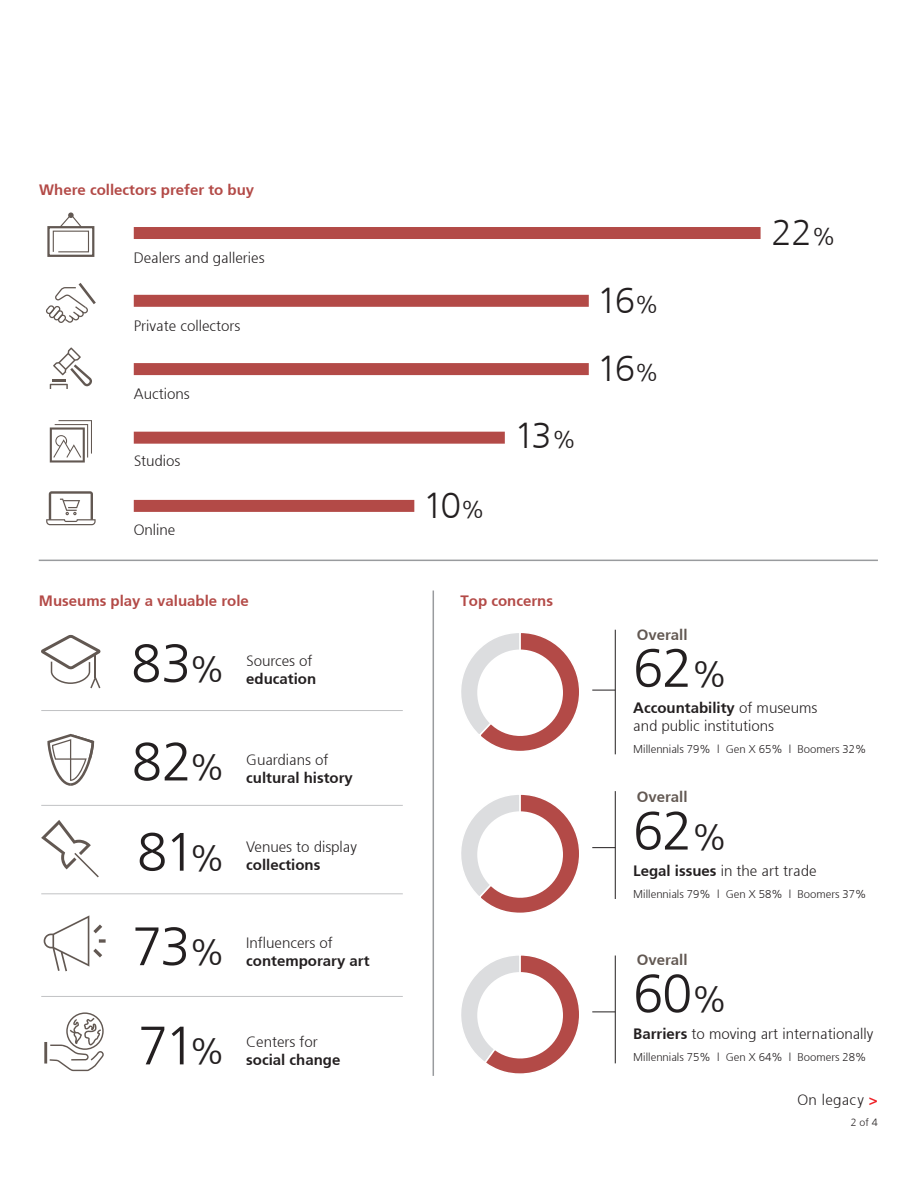
<style>
.page{position:relative;width:918px;height:1188px;background:#fff}
.page>*{position:absolute;margin:0;border:0;box-sizing:border-box;transform-origin:0 0}
.t1{font:300 54px "Frutiger 45";letter-spacing:-.02em;color:#231f20}
.t2{font:300 36px/68.1px "Frutiger 45";letter-spacing:-.07em;color:#231f20}
.t3{font:300 15px/18px "Frutiger 45";color:#231f20}
.t4{font:300 15px "Frutiger 45";color:#231f20}
.t5{font:300 15px "Frutiger 45";color:#b34a47}
.t6{font:300 15px "Frutiger 45";color:#625852}
.t7{font:300 15px "Frutiger 45";letter-spacing:.02em;color:#231f20}
.t8{font:300 11.25px "Frutiger 45";color:#231f20}
.t9{font:300 10.5px "Frutiger 45";color:#231f20}
.s1{font-size:36px}
.s2{font-size:24px}
.s3{font-style:inherit}
.s4{color:#ee1d23}
</style>
<div class="page">
<hr style="left:39px;top:560px;width:839px;height:1px;background:#999b9e">
<hr style="left:433px;top:591px;width:1px;height:485px;background:#999b9e">
<svg style="left:46px;top:491px;width:50px;height:34px"></svg>
<svg style="left:50px;top:420px;width:42px;height:43px"></svg>
<div style="left:134px;top:227px;width:627px;height:12px;background:#b34a47"></div>
<div style="left:134px;top:295px;width:455px;height:12px;background:#b34a47"></div>
<div style="left:134px;top:363px;width:455px;height:12px;background:#b34a47"></div>
<div style="left:134px;top:432px;width:371px;height:12px;background:#b34a47"></div>
<div style="left:134px;top:500px;width:280px;height:12px;background:#b34a47"></div>
<svg style="left:46px;top:283px;width:50px;height:40px"></svg>
<svg style="left:50px;top:348px;width:42px;height:41px"></svg>
<svg style="left:461px;top:633px;width:118px;height:118px"></svg>
<div style="left:477px;top:650px;width:86px;height:86px;background:#fff;border:3px solid #fff;border-radius:50%"></div>
<hr style="left:615px;top:630px;width:1px;height:124px;background:#231f20">
<svg style="left:592px;top:690px;width:23px;height:1px"></svg>
<svg style="left:461px;top:794px;width:118px;height:119px"></svg>
<div style="left:477px;top:811px;width:86px;height:87px;background:#fff;border:3px solid #fff;border-radius:50%"></div>
<hr style="left:615px;top:791px;width:1px;height:108px;background:#231f20">
<svg style="left:592px;top:847px;width:23px;height:1px"></svg>
<svg style="left:461px;top:955px;width:118px;height:119px"></svg>
<div style="left:477px;top:972px;width:86px;height:87px;background:#fff;border:3px solid #fff;border-radius:50%"></div>
<hr style="left:615px;top:956px;width:1px;height:107px;background:#231f20">
<svg style="left:592px;top:1012px;width:23px;height:1px"></svg>
<svg style="left:44px;top:915px;width:62px;height:56px"></svg>
<hr style="left:41px;top:710px;width:362px;height:1px;background:#c1c2c4">
<hr style="left:41px;top:805px;width:362px;height:1px;background:#c1c2c4">
<hr style="left:41px;top:894px;width:362px;height:1px;background:#c1c2c4">
<hr style="left:41px;top:996px;width:362px;height:1px;background:#c1c2c4">
<svg style="left:47px;top:734px;width:47px;height:52px"></svg>
<svg style="left:41px;top:635px;width:59px;height:53px"></svg>
<svg style="left:44px;top:1012px;width:60px;height:59px"></svg>
<svg style="left:41px;top:820px;width:58px;height:57px"></svg>
<div style="left:47px;top:226px;width:47px;height:31px;border:2px solid #625852"></div>
<svg style="left:52px;top:212px;width:38px;height:41px"></svg>
<p class="t5" style="left:39px;top:180px;width:217px">Where collectors prefer to buy</p>
<p class="t3" style="left:134px;top:249px;width:132px">Dealers and galleries</p>
<p class="t3" style="left:134px;top:317px;width:108px">Private collectors</p>
<p class="t3" style="left:134px;top:385px;width:57px">Auctions</p>
<p class="t3" style="left:134px;top:452px;width:48px">Studios</p>
<p class="t3" style="left:134px;top:521px;width:43px">Online</p>
<p class="t5" style="left:39px;top:592px;width:212px">Museums play a valuable role</p>
<h1 class="t1" style="left:131px;top:632px;width:95px">83<span class="s1">%</span></h1>
<h1 class="t1" style="left:132px;top:731px;width:95px">82<span class="s1">%</span></h1>
<h1 class="t1" style="left:137px;top:821px;width:90px">81<span class="s1">%</span></h1>
<h1 class="t1" style="left:132px;top:915px;width:94px">73<span class="s1">%</span></h1>
<h1 class="t1" style="left:138px;top:1015px;width:89px">71<span class="s1">%</span></h1>
<p class="t3" style="left:246px;top:652px;width:68px">Sources of</p>
<p class="t4" style="left:246px;top:670px;width:72px">education</p>
<p class="t3" style="left:246px;top:750px;width:84px">Guardians of</p>
<p class="t4" style="left:246px;top:768px;width:108px">cultural history</p>
<p class="t3" style="left:246px;top:838px;width:112px">Venues to display</p>
<p class="t4" style="left:246px;top:856px;width:76px">collections</p>
<p class="t3" style="left:246px;top:934px;width:88px">Influencers of</p>
<p class="t4" style="left:246px;top:952px;width:125px">contemporary art</p>
<p class="t3" style="left:246px;top:1033px;width:73px">Centers for</p>
<p class="t4" style="left:246px;top:1051px;width:96px">social change</p>
<h2 class="t2" style="left:423px;top:471px;width:63px">10<span class="s2">%</span></h2>
<h2 class="t2" style="left:515px;top:402px;width:63px">13<span class="s2">%</span></h2>
<h2 class="t2" style="left:597px;top:266px;width:63px">16<span class="s2">%<br></span>16<span class="s2">%</span></h2>
<h2 class="t2" style="left:772px;top:198px;width:66px">22<span class="s2">%</span></h2>
<p class="t5" style="left:461px;top:592px;width:94px">Top concerns</p>
<p class="t6" style="left:637px;top:626px;width:52px">Overall</p>
<h1 class="t1" style="left:633px;top:637px;width:96px">62<span class="s1">%</span></h1>
<p class="t3" style="left:633px;top:699px;width:186px"><span class="s3">Accountability</span> of museums and public institutions</p>
<p class="t8" style="left:633px;top:743px;width:235px">Millennials 79% | Gen X 65% | Boomers 32%</p>
<p class="t6" style="left:637px;top:787px;width:52px">Overall</p>
<h1 class="t1" style="left:633px;top:800px;width:96px">62<span class="s1">%</span></h1>
<p class="t3" style="left:633px;top:862px;width:185px"><span class="s3">Legal issues</span> in the art trade</p>
<p class="t8" style="left:633px;top:888px;width:235px">Millennials 79% | Gen X 58% | Boomers 37%</p>
<p class="t6" style="left:637px;top:951px;width:52px">Overall</p>
<h1 class="t1" style="left:633px;top:963px;width:96px">60<span class="s1">%</span></h1>
<p class="t3" style="left:633px;top:1025px;width:242px"><span class="s3">Barriers</span> to moving art internationally</p>
<p class="t8" style="left:633px;top:1051px;width:235px">Millennials 75% | Gen X 64% | Boomers 28%</p>
<p class="t7" style="left:797px;top:1091px;width:82px">On legacy <span class="s4">&gt;</span></p>
<p class="t9" style="left:851px;top:1117px;width:28px">2 of 4</p>
</div>
